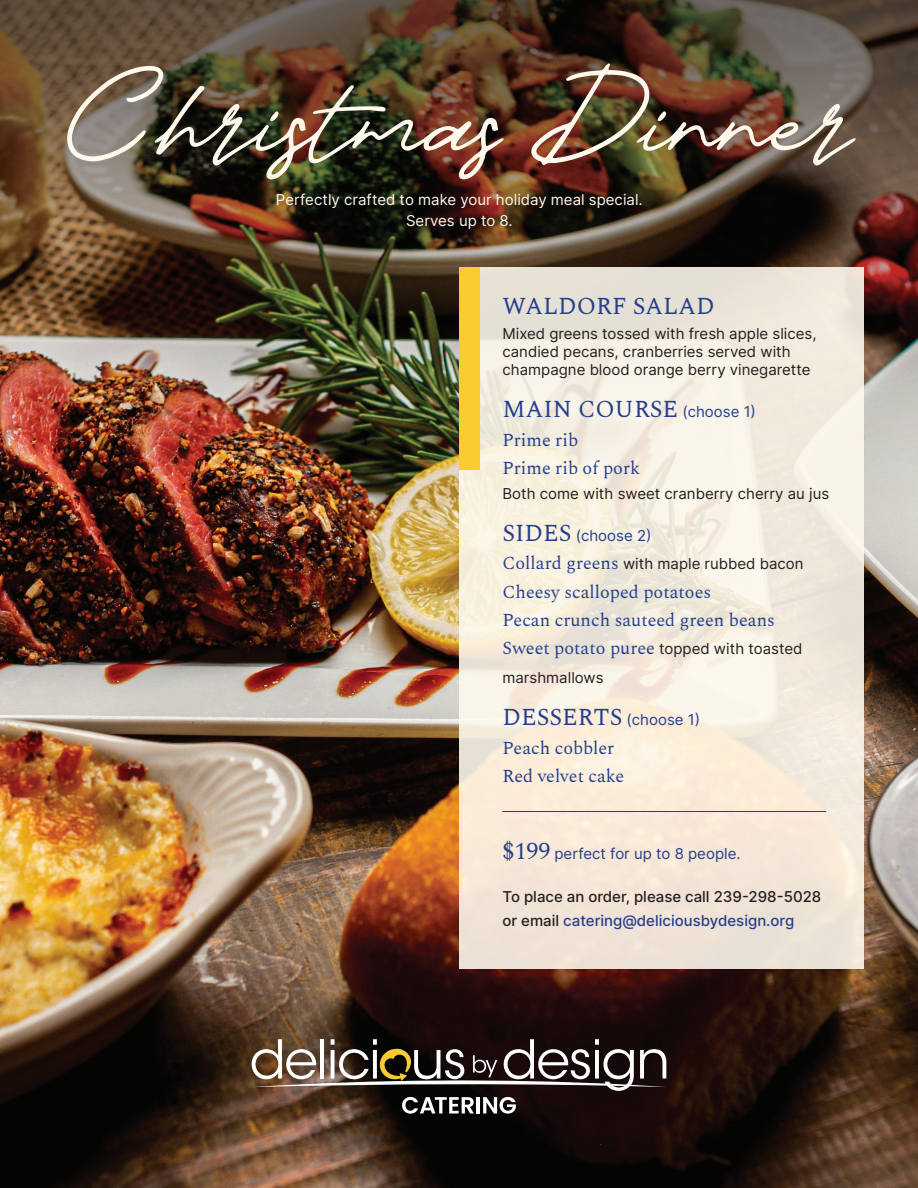
<style>
.page{position:relative;width:918px;height:1188px;background:#fff}
.page>*{position:absolute;margin:0;border:0;box-sizing:border-box;transform-origin:0 0}
.t1{font:108px "Travel November";color:#fef9ed}
.t2{font:24px "Spectral";color:#253f8e}
.t3{font:18px "Spectral";color:#253f8e}
.t4{font:15px/18px "Inter";color:#231f20}
.t5{font:15px "Inter";color:#253f8e}
.t6{font:15px/21px "Inter";color:#fef9ed;text-align:center}
.t7{font:500 15px "Inter";color:#231f20}
.t8{font:500 15px "Inter";color:#253f8e}
.s1{font-family:"Inter";font-size:15px}
.s2{font-family:"Spectral";font-size:24px}
.s3{font-family:"Spectral";font-size:18px;color:#253f8e}
.s4{color:#231f20}
</style>
<div class="page">
<img style="left:0;top:0;width:918px;height:1188px">
<svg style="left:459px;top:268px;width:405px;height:701px;background:#f3eadc"></svg>
<div style="left:460px;top:268px;width:20px;height:202px;background:#facc30"></div>
<svg style="left:252px;top:1039px;width:414px;height:52px"></svg>
<svg style="left:402px;top:1097px;width:72px;height:17px"></svg>
<hr style="left:477px;top:1097px;width:3px;height:16px;background:#fff">
<svg style="left:483px;top:1097px;width:33px;height:17px"></svg>
<hr style="left:502px;top:811px;width:324px;height:1px;background:#253f8e">
<p class="t1" style="left:67px;top:51px;width:787px">Christmas Dinner</p>
<p class="t6" style="left:276px;top:189px;width:368px">Perfectly crafted to make your holiday meal special.<br>Serves up to 8.</p>
<p class="t2" style="left:502px;top:289px;width:214px">WALDORF SALAD</p>
<p class="t4" style="left:502px;top:324px;width:316px">Mixed greens tossed with fresh apple slices, candied pecans, cranberries served with champagne blood orange berry vinegarette</p>
<p class="t2" style="left:502px;top:392px;width:255px">MAIN COURSE <span class="s1">(choose 1)</span></p>
<p class="t3" style="left:502px;top:427px;width:77px">Prime rib</p>
<p class="t3" style="left:502px;top:455px;width:139px">Prime rib of pork</p>
<p class="t4" style="left:502px;top:484px;width:328px">Both come with sweet cranberry cherry au jus</p>
<p class="t5" style="left:502px;top:525px;width:151px"><span class="s2">SIDES</span> (choose 2)</p>
<p class="t4" style="left:502px;top:555px;width:303px"><span class="s3">Collard greens</span> with maple rubbed bacon</p>
<p class="t3" style="left:502px;top:579px;width:210px">Cheesy scalloped potatoes</p>
<p class="t3" style="left:502px;top:607px;width:274px">Pecan crunch sauteed green beans</p>
<p class="t4" style="left:502px;top:640px;width:301px"><span class="s3">Sweet potato puree</span> topped with toasted</p>
<p class="t4" style="left:502px;top:668px;width:103px">marshmallows</p>
<p class="t5" style="left:502px;top:709px;width:199px"><span class="s2">DESSERTS</span> (choose 1)</p>
<p class="t3" style="left:502px;top:735px;width:113px">Peach cobbler</p>
<p class="t3" style="left:502px;top:763px;width:123px">Red velvet cake</p>
<p class="t5" style="left:502px;top:842px;width:240px"><span class="s2">$199</span> perfect for up to 8 people.</p>
<p class="t7" style="left:502px;top:885px;width:320px">To place an order, please call 239-298-5028</p>
<p class="t8" style="left:502px;top:910px;width:293px"><span class="s4">or email</span> catering@deliciousbydesign.org</p>
</div>
